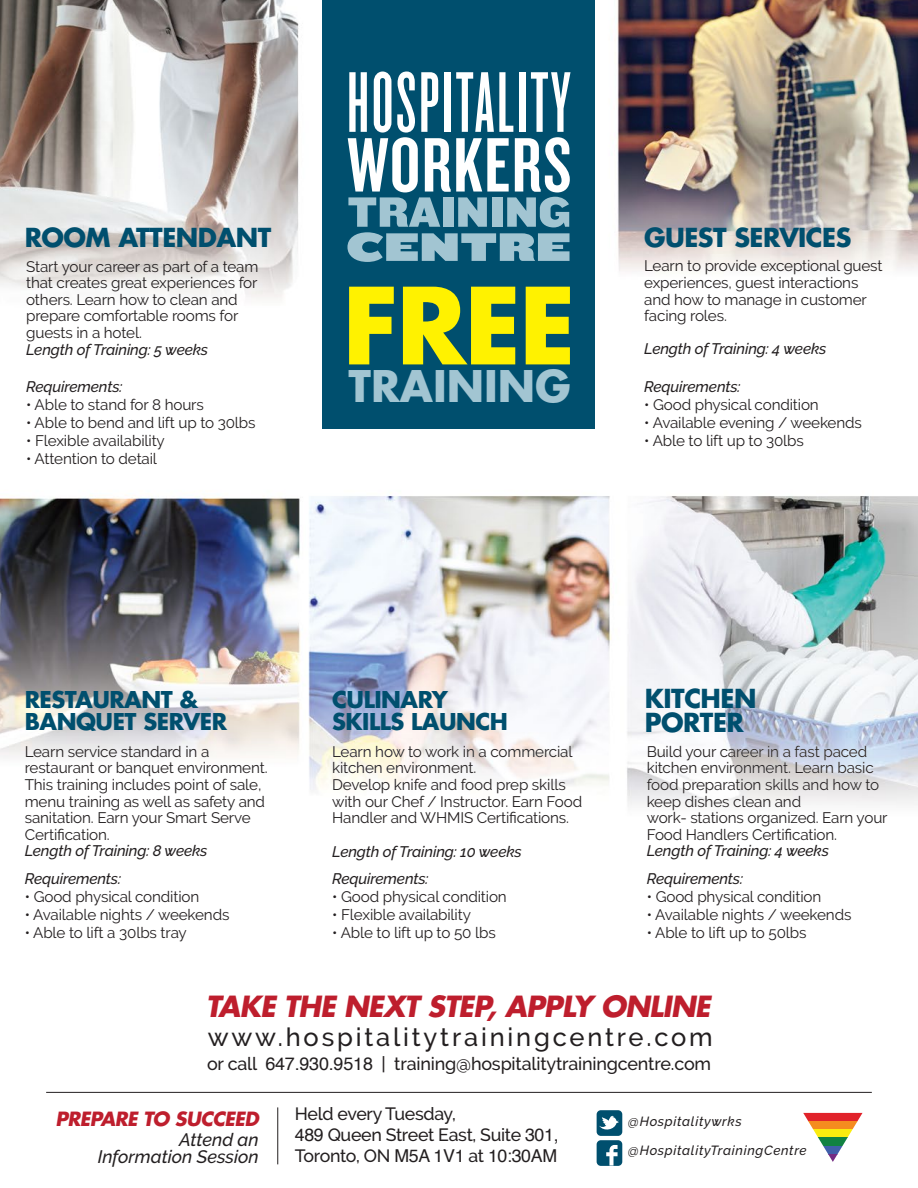
<style>
.page{position:relative;width:918px;height:1188px;background:#fff}
.page>*{position:absolute;margin:0;border:0;box-sizing:border-box;transform-origin:0 0}
.t1{font:700 103.2px "Futura";color:#fff200}
.t2{font:700 42.45px "Futura";color:#a2c5d2}
.t3{font:italic 700 28.35px "Futura Std";letter-spacing:-.03em;color:#be1e2d}
.t4{font:700 25.5px/24px "Futura";letter-spacing:-.02em;color:#004f6e}
.t5{font:500 25.5px "Raleway";letter-spacing:.11em;color:#231f20}
.t6{font:700 22.5px/21.1px "Futura";letter-spacing:-.02em;color:#004f6e}
.t7{font:italic 700 19.05px "Futura Std";letter-spacing:-.03em;color:#be1e2d}
.t8{font:500 18px "Raleway";letter-spacing:-.01em;color:#231f20}
.t9{font:italic 500 18px/16.8px "Raleway";color:#231f20;text-align:right}
.t10{font:500 17.7px/21px "Raleway";letter-spacing:-.02em;color:#231f20}
.t11{font:17.7px "Helvetica";letter-spacing:-.02em;color:#231f20}
.t12{font:15.3px/16.6px "Raleway";letter-spacing:-.01em;color:#231f20}
.t13{font:italic 500 15.3px/27.2px "Raleway";letter-spacing:-.01em;color:#231f20}
.t14{font:italic 500 13.2px/28.8px "Raleway";letter-spacing:.05em;color:#231f20}
.s1{font-family:"Helvetica";font-weight:400}
.s2{font-family:"Raleway";font-weight:500}
</style>
<div class="page">
<img style="left:0;top:0;width:918px;height:1165px">
<div style="left:322px;top:0;width:274px;height:428px;background:#004f6e"></div>
<svg style="left:347px;top:72px;width:224px;height:190px"></svg>
<svg style="left:597px;top:1110px;width:25px;height:56px"></svg>
<svg style="left:803px;top:1113px;width:60px;height:8px"></svg>
<svg style="left:803px;top:1121px;width:60px;height:8px"></svg>
<svg style="left:803px;top:1129px;width:60px;height:9px"></svg>
<svg style="left:803px;top:1138px;width:60px;height:8px"></svg>
<svg style="left:803px;top:1146px;width:60px;height:8px"></svg>
<svg style="left:803px;top:1154px;width:60px;height:8px"></svg>
<hr style="left:277px;top:1107px;width:1px;height:57px;background:#231f20">
<hr style="left:46px;top:1092px;width:826px;height:1px;background:#231f20">
<h3 class="t4" style="left:25px;top:225px;width:248px">ROOM ATTENDANT</h3>
<p class="t12" style="left:26px;top:258px;width:234px">Start your career as part of a team that creates great experiences for others. Learn how to clean and prepare comfortable rooms for guests in a hotel.</p>
<p class="t13" style="left:26px;top:336px;width:184px">Length of Training: 5 weeks</p>
<p class="t13" style="left:26px;top:373px;width:98px">Requirements:</p>
<p class="t12" style="left:26px;top:397px;width:179px">• Able to stand for 8 hours</p>
<p class="t12" style="left:26px;top:415px;width:231px">• Able to bend and lift up to 30lbs</p>
<p class="t12" style="left:26px;top:433px;width:140px">• Flexible availability</p>
<p class="t12" style="left:26px;top:451px;width:132px">• Attention to detail</p>
<h1 class="t1" style="left:343px;top:257px;width:235px">FREE</h1>
<h2 class="t2" style="left:348px;top:358px;width:224px">TRAINING</h2>
<h3 class="t4" style="left:644px;top:225px;width:209px">GUEST SERVICES</h3>
<p class="t12" style="left:644px;top:258px;width:240px">Learn to provide exceptional guest experiences, guest interactions and how to manage in customer facing roles.</p>
<p class="t13" style="left:644px;top:335px;width:184px">Length of Training: 4 weeks</p>
<p class="t13" style="left:644px;top:373px;width:98px">Requirements:</p>
<p class="t12" style="left:644px;top:396px;width:176px">• Good physical condition</p>
<p class="t12" style="left:644px;top:414px;width:219px">• Available evening / weekends</p>
<p class="t12" style="left:644px;top:432px;width:161px">• Able to lift up to 30lbs</p>
<h3 class="t6" style="left:25px;top:689px;width:204px">RESTAURANT &amp;<br>BANQUET SERVER</h3>
<p class="t12" style="left:25px;top:743px;width:244px">Learn service standard in a restaurant or banquet environment.<br>This training includes point of sale, menu training as well as safety and sanitation. Earn your Smart Serve<br>Certification.</p>
<p class="t13" style="left:25px;top:837px;width:184px">Length of Training: 8 weeks<br>Requirements:</p>
<p class="t12" style="left:25px;top:888px;width:176px">• Good physical condition</p>
<p class="t12" style="left:25px;top:906px;width:206px">• Available nights / weekends</p>
<p class="t12" style="left:25px;top:924px;width:164px">• Able to lift a 30lbs tray</p>
<h3 class="t6" style="left:332px;top:689px;width:177px">CULINARY<br>SKILLS LAUNCH</h3>
<p class="t12" style="left:332px;top:743px;width:252px">Learn how to work in a commercial kitchen environment.<br>Develop knife and food prep skills with our Chef / Instructor. Earn Food<br>Handler and WHMIS Certifications.</p>
<p class="t13" style="left:332px;top:838px;width:191px">Length of Training: 10 weeks<br>Requirements:</p>
<p class="t12" style="left:332px;top:888px;width:176px">• Good physical condition</p>
<p class="t12" style="left:332px;top:906px;width:140px">• Flexible availability</p>
<p class="t12" style="left:332px;top:924px;width:165px">• Able to lift up to 50 lbs</p>
<h3 class="t4" style="left:645px;top:687px;width:113px">KITCHEN<br>PORTER</h3>
<p class="t12" style="left:647px;top:743px;width:242px">Build your career in a fast paced kitchen environment. Learn basic food preparation skills and how to keep dishes clean and<br>work- stations organized. Earn your<br>Food Handlers Certification.</p>
<p class="t13" style="left:647px;top:838px;width:184px">Length of Training: 4 weeks<br>Requirements:</p>
<p class="t12" style="left:647px;top:888px;width:176px">• Good physical condition</p>
<p class="t12" style="left:647px;top:906px;width:206px">• Available nights / weekends</p>
<p class="t12" style="left:647px;top:924px;width:161px">• Able to lift up to 50lbs</p>
<h3 class="t3" style="left:206px;top:987px;width:506px">TAKE THE NEXT STEP, APPLY ONLINE</h3>
<p class="t8" style="left:207px;top:1053px;width:506px">or call <span class="s1">647.930.9518</span> | training@hospitalitytrainingcentre.com</p>
<h3 class="t5" style="left:208px;top:1022px;width:507px">www.hospitalitytrainingcentre.com</h3>
<p class="t7" style="left:55px;top:1106px;width:205px">PREPARE TO SUCCEED</p>
<p class="t9" style="left:98px;top:1132px;width:163px">Attend an<br>Information Session</p>
<p class="t10" style="left:295px;top:1103px;width:265px">Held every Tuesday,<br><span class="s1">489</span> Queen Street East, Suite <span class="s1">301,</span></p>
<p class="t11" style="left:295px;top:1142px;width:264px"><span class="s2">Toronto, ON</span> M5A 1V1 <span class="s2">at</span> 10:30AM</p>
<p class="t14" style="left:628px;top:1107px;width:180px">@Hospitalitywrks @HospitalityTrainingCentre</p>
</div>
